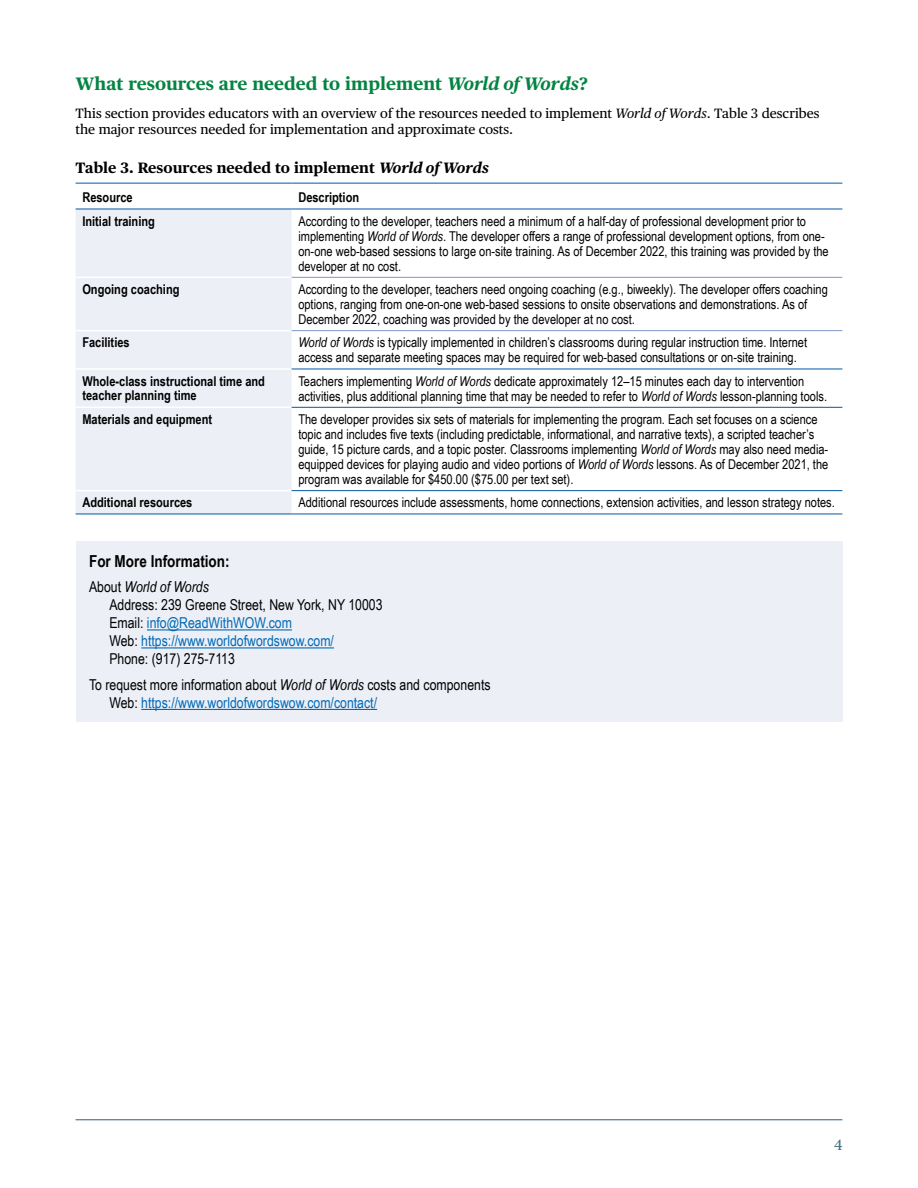
<style>
.page{position:relative;width:918px;height:1188px;background:#fff}
.page>*{position:absolute;margin:0;border:0;box-sizing:border-box;transform-origin:0 0}
.H2{font:700 18px "Publico Text";color:#048442}
.For_more_info{font:700 16.5px "Arial Narrow";color:#000}
.About_info{font:15px "Arial Narrow";color:#006ab6}
.About{font:15px "Arial Narrow";color:#000}
.About_info-2{font:15px "Arial Narrow";color:#000}
.Table_Title{font:700 15px "Publico Text";color:#000}
.About-2{font:italic 15px "Arial Narrow";color:#000}
.t1{font:15px "Publico Text";color:#466f85}
.Table_Text{font:13.5px/15px "Arial Narrow";color:#000}
.Body{font:13.5px/16.5px "Publico Text";color:#000}
.Table_Text_bold{font:700 13.5px/14.2px "Arial Narrow";color:#000}
.s1{font-style:italic}
.s2{font-style:normal}
.s3{color:#000}
</style>
<div class="page">
<hr style="left:76px;top:1119px;width:766px;height:1px;background:#466f85">
<div style="left:76px;top:210px;width:216px;height:304px;background:#edeff7"></div>
<hr style="left:76px;top:183px;width:216px;height:1px;background:#0058a4">
<hr style="left:76px;top:209px;width:216px;height:1px;background:#0058a4">
<hr style="left:292px;top:183px;width:550px;height:1px;background:#0058a4">
<hr style="left:292px;top:209px;width:550px;height:1px;background:#0058a4">
<hr style="left:76px;top:514px;width:216px;height:1px;background:#0058a4">
<hr style="left:292px;top:514px;width:550px;height:1px;background:#0058a4">
<hr style="left:76px;top:277px;width:216px;height:1px;background:#fff">
<hr style="left:76px;top:330px;width:216px;height:1px;background:#fff">
<hr style="left:292px;top:277px;width:550px;height:1px;background:#7f95c9">
<hr style="left:292px;top:330px;width:550px;height:1px;background:#7f95c9">
<hr style="left:76px;top:368px;width:216px;height:2px;background:#fff">
<hr style="left:76px;top:407px;width:216px;height:1px;background:#fff">
<hr style="left:76px;top:490px;width:216px;height:1px;background:#fff">
<hr style="left:292px;top:369px;width:550px;height:1px;background:#0058a4">
<hr style="left:292px;top:407px;width:550px;height:1px;background:#0058a4">
<hr style="left:292px;top:490px;width:550px;height:1px;background:#0058a4">
<div style="left:76px;top:541px;width:766px;height:180px;background:#edeff7"></div>
<hr style="left:147px;top:629px;width:145px;height:1px;background:#006ab6">
<hr style="left:141px;top:647px;width:193px;height:1px;background:#006ab6">
<hr style="left:141px;top:709px;width:236px;height:1px;background:#006ab6">
<h2 class="H2" style="left:76px;top:69px;width:514px">What resources are needed to implement <span class="s1">World of Words</span>?</h2>
<p class="Body" style="left:76px;top:104px;width:745px">This section provides educators with an overview of the resources needed to implement <span class="s1">World of Words</span>. Table 3 describes the major resources needed for implementation and approximate costs.</p>
<p class="Table_Title" style="left:75px;top:156px;width:415px">Table 3. Resources needed to implement <span class="s1">World of Words</span></p>
<p class="Table_Text_bold" style="left:82px;top:190px;width:52px">Resource</p>
<p class="Table_Text_bold" style="left:298px;top:190px;width:62px">Description</p>
<p class="Table_Text_bold" style="left:82px;top:213px;width:74px">Initial training</p>
<p class="Table_Text" style="left:298px;top:213px;width:532px">According to the developer, teachers need a minimum of a half-day of professional development prior to implementing <span class="s1">World of Words</span>. The developer offers a range of professional development options, from one&shy;on-one web-based sessions to large on-site training. As of December 2022, this training was provided by the developer at no cost.</p>
<p class="Table_Text_bold" style="left:82px;top:281px;width:99px">Ongoing coaching</p>
<p class="Table_Text" style="left:298px;top:281px;width:531px">According to the developer, teachers need ongoing coaching (e.g., biweekly). The developer offers coaching options, ranging from one-on-one web-based sessions to onsite observations and demonstrations. As of<br>December 2022, coaching was provided by the developer at no cost.</p>
<p class="Table_Text_bold" style="left:82px;top:335px;width:49px">Facilities</p>
<p class="Table_Text" style="left:298px;top:334px;width:510px"><span class="s1">World of Words</span> is typically implemented in children’s classrooms during regular instruction time. Internet access and separate meeting spaces may be required for web-based consultations or on-site training.</p>
<p class="Table_Text_bold" style="left:82px;top:373px;width:184px">Whole-class instructional time and teacher planning time</p>
<p class="Table_Text" style="left:298px;top:373px;width:530px">Teachers implementing <span class="s1">World of Words</span> dedicate approximately 12–15 minutes each day to intervention activities, plus additional planning time that may be needed to refer to <span class="s1">World of Words</span> lesson-planning tools.</p>
<p class="Table_Text_bold" style="left:82px;top:411px;width:131px">Materials and equipment</p>
<p class="Table_Text" style="left:298px;top:411px;width:532px">The developer provides six sets of materials for implementing the program. Each set focuses on a science topic and includes five texts (including predictable, informational, and narrative texts), a scripted teacher’s guide, 15 picture cards, and a topic poster. Classrooms implementing <span class="s1">World of Words</span> may also need media&shy;equipped devices for playing audio and video portions of <span class="s1">World of Words</span> lessons. As of December 2021, the program was available for $450.00 ($75.00 per text set).</p>
<p class="Table_Text_bold" style="left:82px;top:495px;width:112px">Additional resources</p>
<p class="Table_Text" style="left:298px;top:494px;width:538px">Additional resources include assessments, home connections, extension activities, and lesson strategy notes.</p>
<p class="For_more_info" style="left:89px;top:549px;width:142px">For More Information:</p>
<p class="About-2" style="left:89px;top:577px;width:121px"><span class="s2">About</span> World of Words</p>
<p class="About_info-2" style="left:109px;top:594px;width:275px">Address: 239 Greene Street, New York, NY 10003</p>
<p class="About_info" style="left:109px;top:612px;width:184px"><span class="s3">Email:</span> info@ReadWithWOW.com</p>
<p class="About_info" style="left:109px;top:630px;width:226px"><span class="s3">Web:</span> https://www.worldofwordswow.com/</p>
<p class="About_info-2" style="left:109px;top:648px;width:127px">Phone: (917) 275-7113</p>
<p class="About" style="left:89px;top:674px;width:403px">To request more information about <span class="s1">World of Words</span> costs and components</p>
<p class="About_info" style="left:109px;top:692px;width:269px"><span class="s3">Web:</span> https://www.worldofwordswow.com/contact/</p>
<p class="t1" style="left:834px;top:1133px;width:10px">4</p>
</div>
